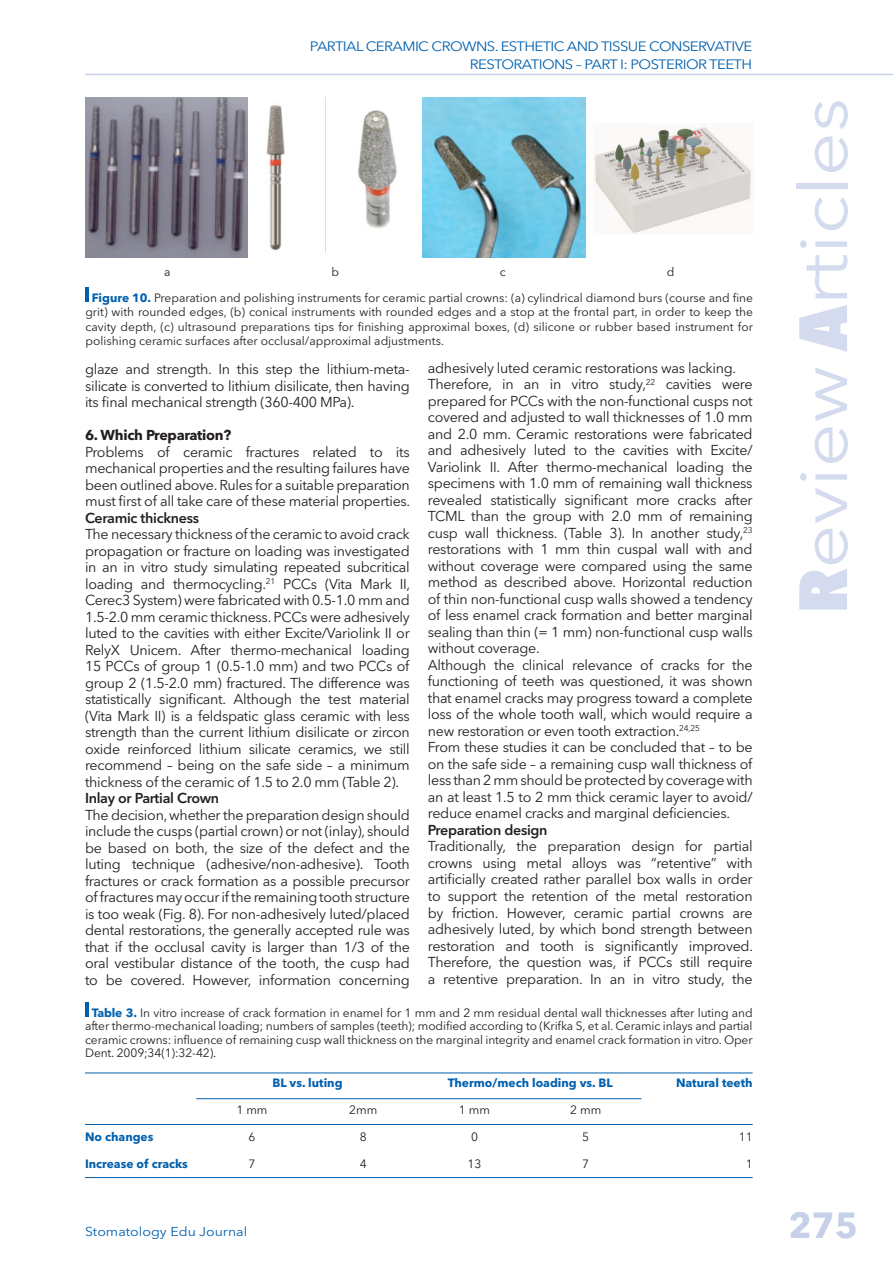
<style>
.page{position:relative;width:893px;height:1263px;background:#fff}
.page>*{position:absolute;margin:0;border:0;box-sizing:border-box;transform-origin:0 0}
.t1{font:67.5px "Avenir Next LT Pro";color:#d4dbee;scale:1.15 1}
.t2{font:700 36px "Avenir Next LT Pro";color:#c7d0e9}
.Text_plain{font:14.25px/16.5px "Avenir Next LT Pro";letter-spacing:-.02em;color:#231f20;text-align:justify}
.Text_plain-2{font:600 14.25px "Avenir Next LT Pro";letter-spacing:-.02em;color:#231f20}
.Text_plain-3{font:700 14.25px "Avenir Next LT Pro";letter-spacing:-.02em;color:#231f20}
.t3{font:13.5px "Avenir Next LT Pro";letter-spacing:-.04em;color:#0160ae;scale:1.11 1}
.t4{font:12.75px "Avenir Next LT Pro";color:#0160ae;scale:1.11 1}
.Text_plain-4{font:12px/14.4px "Avenir Next LT Pro";color:#231f20;text-align:justify}
.Explicatie_foto{font:12px/13.5px "Avenir Next LT Pro";letter-spacing:-.01em;color:#231f20;text-align:justify}
.Text_plain-5{font:700 12px "Avenir Next LT Pro";color:#0160ae}
.s1{font-weight:700;color:#0160ae}
.s2{font-weight:800;font-stretch:condensed}
</style>
<div class="page">
<hr style="left:85px;top:74px;width:808px;height:1px;background:#c7d0e9">
<img style="left:85px;top:98px;width:163px;height:159px">
<img style="left:266px;top:98px;width:131px;height:155px">
<img style="left:423px;top:98px;width:162px;height:159px">
<img style="left:594px;top:127px;width:157px;height:107px">
<hr style="left:85px;top:287px;width:4px;height:15px;background:#0160ae">
<hr style="left:85px;top:1072px;width:668px;height:1px;background:#0160ae">
<hr style="left:85px;top:1177px;width:668px;height:1px;background:#0160ae">
<hr style="left:196px;top:1098px;width:445px;height:1px;background:#0160ae">
<hr style="left:85px;top:1124px;width:668px;height:1px;background:#0160ae">
<hr style="left:85px;top:1002px;width:4px;height:15px;background:#0160ae">
<p class="t3" style="left:310px;top:38px;width:400px">PARTIAL CERAMIC CROWNS. ESTHETIC AND TISSUE CONSERVATIVE</p>
<p class="t3" style="left:470px;top:56px;width:256px">RESTORATIONS – PART I: POSTERIOR TEETH</p>
<p class="Text_plain-4" style="left:164px;top:265px;width:8px">a</p>
<p class="Text_plain-4" style="left:331px;top:265px;width:9px">b</p>
<p class="Text_plain-4" style="left:500px;top:265px;width:7px">c</p>
<p class="Text_plain-4" style="left:667px;top:265px;width:9px">d</p>
<p class="Text_plain-4" style="left:85px;top:290px;width:669px;text-indent:7px"><span class="s1">Figure 10.</span> Preparation and polishing instruments for ceramic partial crowns: (a) cylindrical diamond burs (course and fine grit) with rounded edges, (b) conical instruments with rounded edges and a stop at the frontal part, in order to keep the cavity depth, (c) ultrasound preparations tips for finishing approximal boxes, (d) silicone or rubber based instrument for polishing ceramic surfaces after occlusal/approximal adjustments.</p>
<p class="Text_plain" style="left:85px;top:361px;width:326px">glaze and strength. In this step the lithium-meta&shy;silicate is converted to lithium disilicate, then having its final mechanical strength (360-400 MPa).</p>
<p class="Text_plain-3" style="left:85px;top:426px;width:148px">6. Which Preparation?</p>
<p class="Text_plain" style="left:85px;top:443px;width:327px">Problems of ceramic fractures related to its mechanical properties and the resulting failures have been outlined above. Rules for a suitable preparation must first of all take care of these material properties.</p>
<p class="Text_plain-2" style="left:85px;top:509px;width:116px">Ceramic thickness</p>
<p class="Text_plain" style="left:85px;top:526px;width:327px">The necessary thickness of the ceramic to avoid crack propagation or fracture on loading was investigated in an in vitro study simulating repeated subcritical loading and thermocycling.<sup>21</sup> PCCs (Vita Mark II, Cerec3 System) were fabricated with 0.5-1.0 mm and 1.5-2.0 mm ceramic thickness. PCCs were adhesively luted to the cavities with either Excite/Variolink II or RelyX Unicem. After thermo-mechanical loading 15 PCCs of group 1 (0.5-1.0 mm) and two PCCs of group 2 (1.5-2.0 mm) fractured. The difference was statistically significant. Although the test material (Vita Mark II) is a feldspatic glass ceramic with less strength than the current lithium disilicate or zircon oxide reinforced lithium silicate ceramics, we still recommend – being on the safe side – a minimum thickness of the ceramic of 1.5 to 2.0 mm (Table 2).</p>
<p class="Text_plain-2" style="left:85px;top:789px;width:136px">Inlay or Partial Crown</p>
<p class="Text_plain" style="left:85px;top:806px;width:326px">The decision, whether the preparation design should include the cusps (partial crown) or not (inlay), should be based on both, the size of the defect and the luting technique (adhesive/non-adhesive). Tooth fractures or crack formation as a possible precursor of fractures may occur if the remaining tooth structure is too weak (Fig. 8). For non-adhesively luted/placed dental restorations, the generally accepted rule was that if the occlusal cavity is larger than 1/3 of the oral vestibular distance of the tooth, the cusp had to be covered. However, information concerning</p>
<p class="Text_plain" style="left:428px;top:360px;width:310px">adhesively luted ceramic restorations was lacking.</p>
<p class="Text_plain" style="left:428px;top:376px;width:326px">Therefore, in an in vitro study,<sup>22</sup> cavities were prepared for PCCs with the non-functional cusps not covered and adjusted to wall thicknesses of 1.0 mm and 2.0 mm. Ceramic restorations were fabricated and adhesively luted to the cavities with Excite/ Variolink II. After thermo-mechanical loading the specimens with 1.0 mm of remaining wall thickness revealed statistically significant more cracks after TCML than the group with 2.0 mm of remaining cusp wall thickness. (Table 3). In another study,<sup>23 </sup>restorations with 1 mm thin cuspal wall with and without coverage were compared using the same method as described above. Horizontal reduction of thin non-functional cusp walls showed a tendency of less enamel crack formation and better marginal sealing than thin (= 1 mm) non-functional cusp walls without coverage.</p>
<p class="Text_plain" style="left:428px;top:657px;width:326px">Although the clinical relevance of cracks for the functioning of teeth was questioned, it was shown that enamel cracks may progress toward a complete loss of the whole tooth wall, which would require a new restoration or even tooth extraction.<sup>24,25</sup></p>
<p class="Text_plain" style="left:428px;top:739px;width:326px">From these studies it can be concluded that – to be on the safe side – a remaining cusp wall thickness of less than 2 mm should be protected by coverage with an at least 1.5 to 2 mm thick ceramic layer to avoid/ reduce enamel cracks and marginal deficiencies.</p>
<p class="Text_plain-2" style="left:428px;top:821px;width:121px">Preparation design</p>
<p class="Text_plain" style="left:428px;top:838px;width:327px">Traditionally, the preparation design for partial crowns using metal alloys was “retentive” with artificially created rather parallel box walls in order to support the retention of the metal restoration by friction. However, ceramic partial crowns are adhesively luted, by which bond strength between restoration and tooth is significantly improved.<br>Therefore, the question was, if PCCs still require a retentive preparation. In an in vitro study, the</p>
<p class="Explicatie_foto" style="left:85px;top:1006px;width:669px;text-indent:7px"><span class="s1">Table 3.</span> In vitro increase of crack formation in enamel for 1 mm and 2 mm residual dental wall thicknesses after luting and after thermo-mechanical loading; numbers of samples (teeth); modified according to (Krifka S, et al. Ceramic inlays and partial ceramic crowns: influence of remaining cusp wall thickness on the marginal integrity and enamel crack formation in vitro. Oper Dent. 2009;34(1):32-42).</p>
<p class="Text_plain-5" style="left:85px;top:1129px;width:70px">No changes</p>
<p class="Text_plain-5" style="left:85px;top:1156px;width:104px">Increase of cracks</p>
<p class="Text_plain-5" style="left:273px;top:1075px;width:71px">BL vs. luting</p>
<p class="Text_plain-5" style="left:448px;top:1075px;width:167px">Thermo/mech loading vs. BL</p>
<p class="Text_plain-5" style="left:676px;top:1075px;width:78px">Natural teeth</p>
<p class="Text_plain-4" style="left:459px;top:1102px;width:33px">1 mm</p>
<p class="Text_plain-4" style="left:471px;top:1129px;width:8px">0</p>
<p class="Text_plain-4" style="left:467px;top:1156px;width:15px">13</p>
<p class="Text_plain-4" style="left:349px;top:1102px;width:30px">2mm</p>
<p class="Text_plain-4" style="left:360px;top:1129px;width:8px">8</p>
<p class="Text_plain-4" style="left:360px;top:1156px;width:8px">4</p>
<p class="Text_plain-4" style="left:570px;top:1102px;width:33px">2 mm</p>
<p class="Text_plain-4" style="left:582px;top:1129px;width:8px">5</p>
<p class="Text_plain-4" style="left:582px;top:1156px;width:8px">7</p>
<p class="Text_plain-4" style="left:236px;top:1102px;width:33px">1 mm</p>
<p class="Text_plain-4" style="left:248px;top:1129px;width:8px">6</p>
<p class="Text_plain-4" style="left:248px;top:1156px;width:8px">7</p>
<p class="Text_plain-4" style="left:739px;top:1129px;width:15px">11</p>
<p class="Text_plain-4" style="left:746px;top:1156px;width:8px">1</p>
<p class="t4" style="left:85px;top:1223px;width:148px">Stomatology Edu Journal</p>
<p class="t1" style="left:783px;top:614px;width:450px;rotate:-90deg"><span class="s2">R</span>eview <span class="s2">A</span>rticles</p>
<h2 class="t2" style="left:788px;top:1204px;width:71px">275</h2>
</div>
